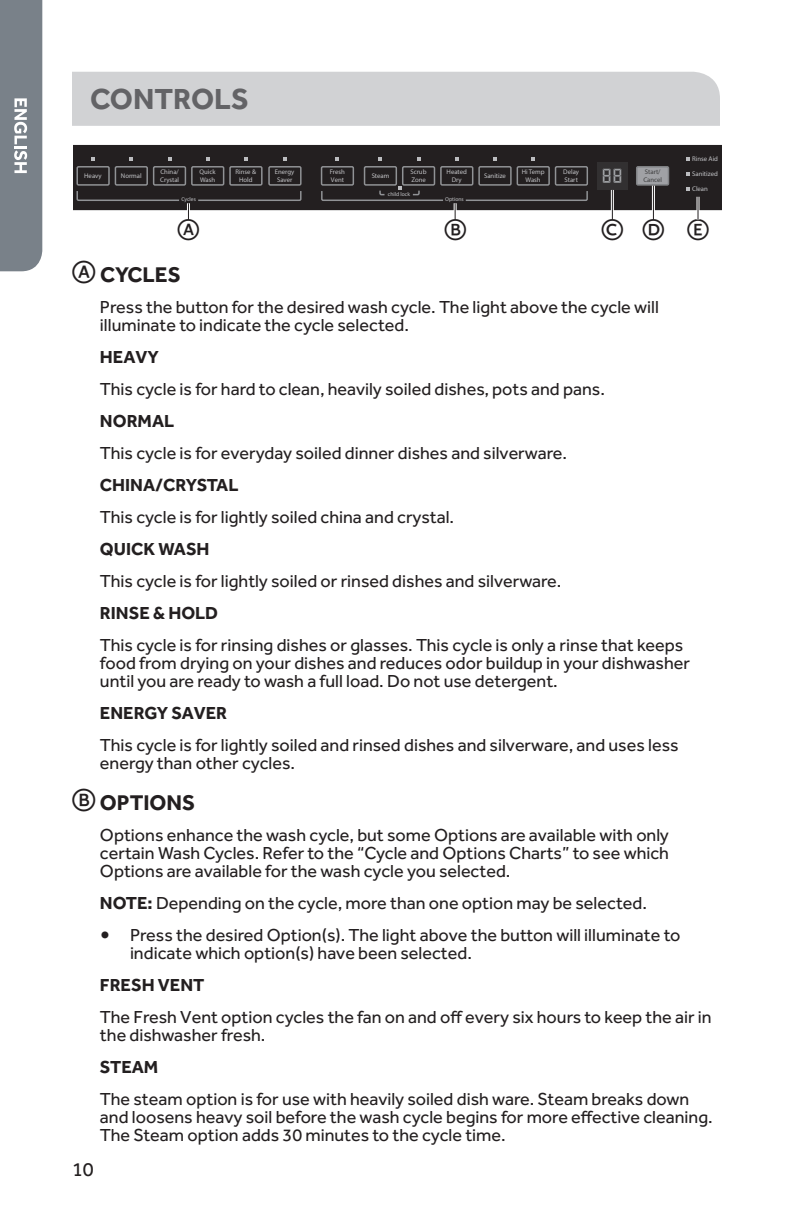
<style>
.page{position:relative;width:792px;height:1224px;background:#fff}
.page>*{position:absolute;margin:0;border:0;box-sizing:border-box;transform-origin:0 0}
.t1{font:700 30px "Effra";color:#636366}
.t2{font:28px "LTC Circled Caps";color:#231f20}
.t3{font:700 22px "Effra";color:#231f20}
.t4{font:20px "Effra";color:#231f20}
.t5{font:18px/18px "Effra";color:#231f20}
.t6{font:700 18px "Effra";color:#231f20}
.t7{font:6.8px/8.2px "Myriad Pro";color:#c2c3c6}
.t8{font:6.8px/8.2px "Myriad Pro";color:#3d3d3e}
.t9{font:5.6px "Myriad Pro";color:#c2c3c6}
.s1{font-family:"LTC Circled Caps";font-weight:400;font-size:30px}
.s2{font-weight:700}
.s3{font-weight:700;font-size:24px}
</style>
<div class="page">
<div style="left:0;top:0;width:42px;height:271px;background:#798189"></div>
<div style="left:72px;top:72px;width:648px;height:54px;background:#d1d2d4"></div>
<svg style="left:73px;top:144px;width:649px;height:67px;background:#343032"></svg>
<svg style="left:76px;top:157px;width:513px;height:63px;background:#4f4c4d"></svg>
<hr style="left:611px;top:190px;width:3px;height:30px;background:#fff">
<hr style="left:612px;top:190px;width:1px;height:30px;background:#231f20">
<hr style="left:652px;top:186px;width:3px;height:34px;background:#fff">
<hr style="left:653px;top:186px;width:1px;height:34px;background:#231f20">
<hr style="left:697px;top:197px;width:3px;height:23px;background:#fff">
<svg style="left:698px;top:193px;width:1px;height:27px"></svg>
<h1 class="t1" style="left:90px;top:81px;width:161px">CONTROLS</h1>
<p class="t7" style="left:84px;top:172px;width:19px">Heavy</p>
<p class="t7" style="left:121px;top:172px;width:22px">Normal</p>
<p class="t7" style="left:160px;top:168px;width:21px">China/<br>Crystal</p>
<p class="t7" style="left:200px;top:168px;width:18px">Quick<br>Wash</p>
<p class="t7" style="left:236px;top:168px;width:22px;text-align:center">Rinse &amp;<br>Hold</p>
<p class="t7" style="left:275px;top:168px;width:21px;text-align:center">Energy<br>Saver</p>
<p class="t7" style="left:330px;top:168px;width:17px">Fresh<br>Vent</p>
<p class="t7" style="left:372px;top:172px;width:19px">Steam</p>
<p class="t7" style="left:410px;top:168px;width:18px">Scrub<br>Zone</p>
<p class="t7" style="left:447px;top:168px;width:22px;text-align:center">Heated<br>Dry</p>
<p class="t7" style="left:484px;top:172px;width:23px">Sanitize</p>
<p class="t7" style="left:522px;top:168px;width:24px;text-align:center">Hi Temp<br>Wash</p>
<p class="t7" style="left:563px;top:168px;width:17px">Delay<br>Start</p>
<p class="t9" style="left:388px;top:190px;width:24px">child lock</p>
<p class="t9" style="left:181px;top:196px;width:16px">Cycles</p>
<p class="t9" style="left:445px;top:196px;width:20px">Options</p>
<p class="t8" style="left:643px;top:168px;width:20px">Start/<br>Cancel</p>
<p class="t7" style="left:692px;top:154px;width:27px">Rinse Aid</p>
<p class="t7" style="left:692px;top:169px;width:27px">Sanitized</p>
<p class="t7" style="left:692px;top:185px;width:17px">Clean</p>
<h2 class="t2" style="left:177px;top:213px;width:23px">A</h2>
<h2 class="t2" style="left:444px;top:213px;width:23px">B</h2>
<h2 class="t2" style="left:601px;top:213px;width:109px">CDE</h2>
<p class="t3" style="left:72px;top:261px;width:110px"><span class="s1">A</span> CYCLES</p>
<p class="t5" style="left:100px;top:297px;width:560px">Press the button for the desired wash cycle. The light above the cycle will illuminate to indicate the cycle selected.</p>
<p class="t6" style="left:100px;top:346px;width:60px">HEAVY</p>
<p class="t5" style="left:100px;top:379px;width:507px">This cycle is for hard to clean, heavily soiled dishes, pots and pans.</p>
<p class="t6" style="left:100px;top:410px;width:76px">NORMAL</p>
<p class="t5" style="left:100px;top:443px;width:469px">This cycle is for everyday soiled dinner dishes and silverware.</p>
<p class="t6" style="left:100px;top:474px;width:140px">CHINA/CRYSTAL</p>
<p class="t5" style="left:100px;top:507px;width:356px">This cycle is for lightly soiled china and crystal.</p>
<p class="t6" style="left:100px;top:538px;width:111px">QUICK WASH</p>
<p class="t5" style="left:100px;top:571px;width:463px">This cycle is for lightly soiled or rinsed dishes and silverware.</p>
<p class="t6" style="left:100px;top:602px;width:120px">RINSE &amp; HOLD</p>
<p class="t5" style="left:100px;top:635px;width:592px">This cycle is for rinsing dishes or glasses. This cycle is only a rinse that keeps food from drying on your dishes and reduces odor buildup in your dishwasher until you are ready to wash a full load. Do not use detergent.</p>
<p class="t6" style="left:100px;top:702px;width:129px">ENERGY SAVER</p>
<p class="t5" style="left:100px;top:735px;width:580px">This cycle is for lightly soiled and rinsed dishes and silverware, and uses less energy than other cycles.</p>
<p class="t3" style="left:72px;top:789px;width:125px"><span class="s1">B</span> OPTIONS</p>
<p class="t5" style="left:100px;top:825px;width:571px;text-align:justify">Options enhance the wash cycle, but some Options are available with only certain Wash Cycles. Refer to the “Cycle and Options Charts” to see which Options are available for the wash cycle you selected.</p>
<p class="t5" style="left:100px;top:893px;width:549px"><span class="s2">NOTE:</span> Depending on the cycle, more than one option may be selected.</p>
<p class="t5" style="left:130px;top:925px;width:552px;text-indent:-30px"><span class="s3">•</span> Press the desired Option(s). The light above the button will illuminate to indicate which option(s) have been selected.</p>
<p class="t6" style="left:100px;top:974px;width:106px">FRESH VENT</p>
<p class="t5" style="left:100px;top:1007px;width:613px">The Fresh Vent option cycles the fan on and off every six hours to keep the air in the dishwasher fresh.</p>
<p class="t6" style="left:100px;top:1056px;width:60px">STEAM</p>
<p class="t5" style="left:100px;top:1089px;width:614px">The steam option is for use with heavily soiled dish ware. Steam breaks down and loosens heavy soil before the wash cycle begins for more effective cleaning.<br>The Steam option adds 30 minutes to the cycle time.</p>
<p class="t4" style="left:72px;top:1157px;width:23px">10</p>
</div>
